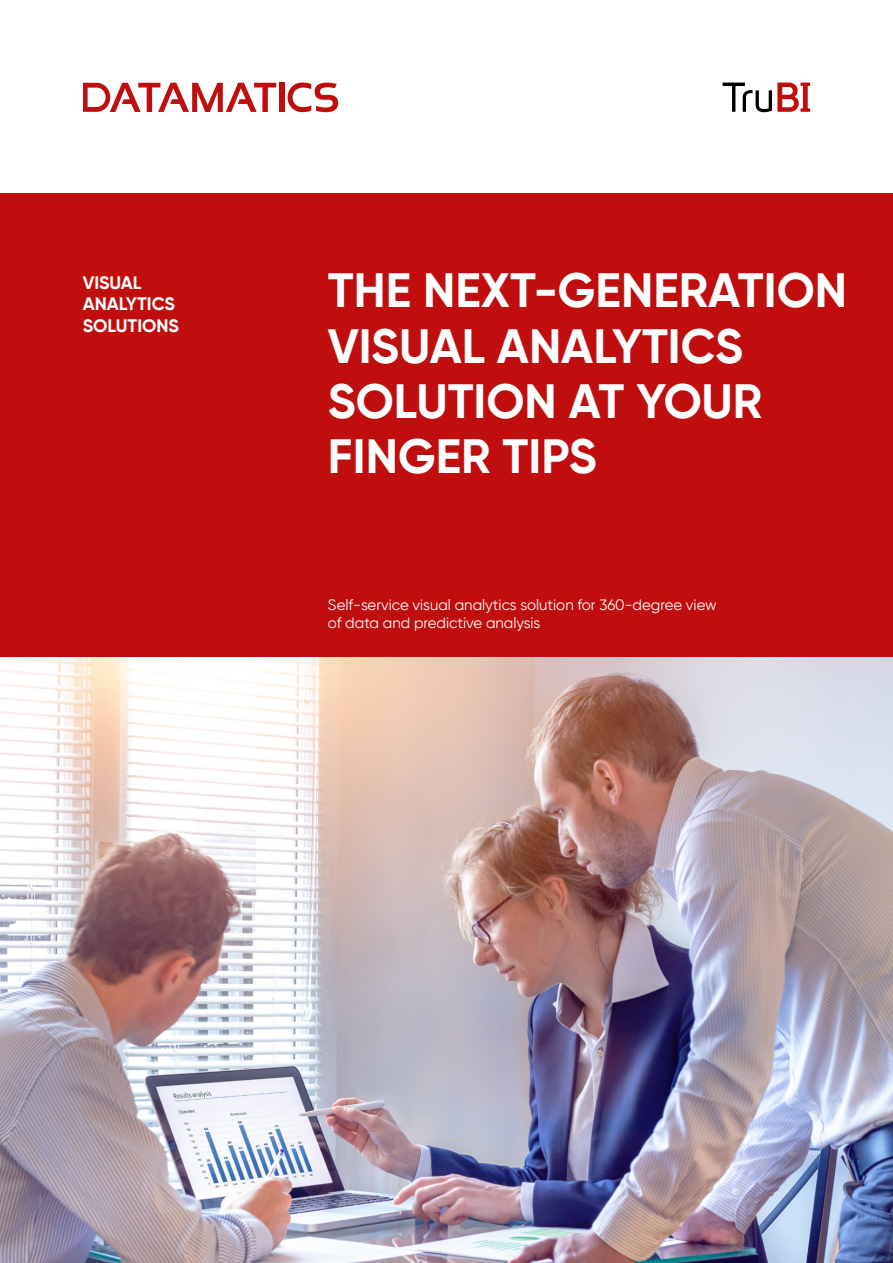
<style>
.page{position:relative;width:893px;height:1263px;background:#fff}
.page>*{position:absolute;margin:0;border:0;box-sizing:border-box;transform-origin:0 0}
.t1{font:700 48px/55.5px "Gilroy";color:#fff}
.t2{font:700 18px/21.6px "Gilroy";color:#fff}
.t3{font:15px/18px "Gilroy";color:#fff}
</style>
<div class="page">
<img style="left:0;top:657px;width:893px;height:606px">
<div style="left:0;top:194px;width:893px;height:463px;background:#c00d0d"></div>
<div style="left:279px;top:83px;width:6px;height:29px;background:#c00d0d"></div>
<svg style="left:288px;top:83px;width:50px;height:29px"></svg>
<svg style="left:83px;top:83px;width:193px;height:29px"></svg>
<svg style="left:723px;top:83px;width:87px;height:29px"></svg>
<p class="t2" style="left:83px;top:272px;width:98px">VISUAL<br>ANALYTICS<br>SOLUTIONS</p>
<h1 class="t1" style="left:328px;top:262px;width:521px">THE NEXT-GENERATION<br>VISUAL ANALYTICS<br>SOLUTION AT YOUR<br>FINGER TIPS</h1>
<p class="t3" style="left:328px;top:596px;width:390px">Self-service visual analytics solution for 360-degree view of data and predictive analysis</p>
</div>
